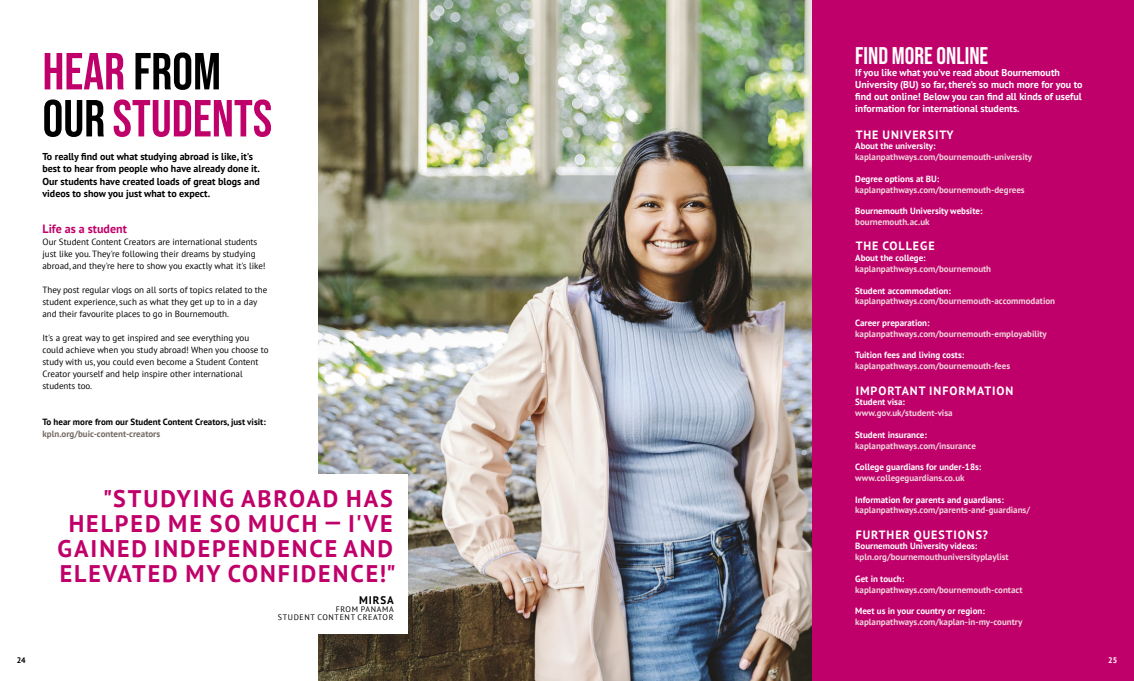
<style>
.page{position:relative;width:1134px;height:681px;background:#fff}
.page>*{position:absolute;margin:0;border:0;box-sizing:border-box;transform-origin:0 0}
.BU_P_Title{font:52px/47px "Bebas Neue";color:#c0006a}
.BU_P_Body{font:700 24px/25px "PT Sans";letter-spacing:.08em;color:#c0006a;text-align:right}
.BU_P_Sub-Title{font:24px "Bebas Neue";color:#fff}
.BU_P_Body-2{font:700 12px "PT Sans";letter-spacing:.08em;color:#fff}
.BU_P_Heading{font:700 12px "PT Sans";color:#c0006a}
.BU_P_Student_Name_Left{font:700 11px "PT Sans";letter-spacing:.08em;color:#000}
.BU_Standfirst{font:700 10px/12px "PT Sans";color:#fff}
.BU_Standfirst-2{font:700 10px/12px "PT Sans";color:#000}
.BU_P_Body-3{font:700 9px "PT Sans";color:#f0d4dd}
.BU_P_Body-4{font:9px/12px "PT Sans";color:#000}
.BU_P_Body-5{font:700 9px "PT Sans";color:#fff}
.BU_P_Body-6{font:700 9px "PT Sans";color:#000}
.BU_P_Body-7{font:700 9px "PT Sans";color:#756a63}
.BU_P_Student_Country_Left{font:8px "PT Sans";letter-spacing:.08em;color:#000}
.t1{font:700 8px "PT Sans";color:#000}
.P_Body_UA{font:700 8px "PT Sans";color:#fff}
.s1{color:#000}
</style>
<div class="page">
<img style="left:319px;top:0;width:493px;height:680px">
<div style="left:813px;top:0;width:321px;height:680px;background:#c0006a"></div>
<div style="left:43px;top:474px;width:365px;height:159px;background:#fff"></div>
<p class="BU_P_Title" style="left:43px;top:47px;width:231px">HEAR <span class="s1">FROM<br>OUR</span> STUDENTS</p>
<p class="BU_Standfirst-2" style="left:43px;top:151px;width:219px">To really find out what studying abroad is like, it's best to hear from people who have already done it.<br>Our students have created loads of great blogs and videos to show you just what to expect.</p>
<p class="BU_P_Heading" style="left:43px;top:220px;width:86px">Life as a student</p>
<p class="BU_P_Body-4" style="left:43px;top:235px;width:225px">Our Student Content Creators are international students just like you. They're following their dreams by studying abroad, and they're here to show you exactly what it's like!</p>
<p class="BU_P_Body-4" style="left:43px;top:283px;width:226px">They post regular vlogs on all sorts of topics related to the student experience, such as what they get up to in a day and their favourite places to go in Bournemouth.</p>
<p class="BU_P_Body-4" style="left:43px;top:331px;width:228px">It's a great way to get inspired and see everything you could achieve when you study abroad! When you choose to study with us, you could even become a Student Content Creator yourself and help inspire other international students too.</p>
<p class="BU_P_Body-6" style="left:43px;top:415px;width:225px">To hear more from our Student Content Creators, just visit:</p>
<p class="BU_P_Body-7" style="left:43px;top:427px;width:119px">kpln.org/buic-content-creators</p>
<p class="BU_P_Body" style="left:58px;top:485px;width:340px">"STUDYING ABROAD HAS<br>HELPED ME SO MUCH — I'VE<br>GAINED INDEPENDENCE AND<br>ELEVATED MY CONFIDENCE!"</p>
<p class="BU_P_Student_Name_Left" style="left:359px;top:592px;width:36px">MIRSA</p>
<p class="BU_P_Student_Country_Left" style="left:336px;top:603px;width:59px">FROM PANAMA</p>
<p class="BU_P_Student_Country_Left" style="left:278px;top:611px;width:117px">STUDENT CONTENT CREATOR</p>
<p class="BU_P_Sub-Title" style="left:855px;top:42px;width:135px">FIND MORE ONLINE</p>
<p class="BU_Standfirst" style="left:855px;top:66px;width:229px">If you like what you’ve read about Bournemouth University (BU) so far, there’s so much more for you to find out online! Below you can find all kinds of useful information for international students.</p>
<p class="BU_P_Body-2" style="left:856px;top:126px;width:99px">THE UNIVERSITY</p>
<p class="BU_P_Body-5" style="left:855px;top:140px;width:82px">About the university:</p>
<p class="BU_P_Body-3" style="left:855px;top:151px;width:178px">kaplanpathways.com/bournemouth-university</p>
<p class="BU_P_Body-5" style="left:855px;top:173px;width:86px">Degree options at BU:</p>
<p class="BU_P_Body-3" style="left:855px;top:183px;width:171px">kaplanpathways.com/bournemouth-degrees</p>
<p class="BU_P_Body-5" style="left:855px;top:205px;width:129px">Bournemouth University website:</p>
<p class="BU_P_Body-3" style="left:855px;top:216px;width:76px">bournemouth.ac.uk</p>
<p class="BU_P_Body-2" style="left:856px;top:238px;width:80px">THE COLLEGE</p>
<p class="BU_P_Body-5" style="left:855px;top:252px;width:72px">About the college:</p>
<p class="BU_P_Body-3" style="left:855px;top:263px;width:137px">kaplanpathways.com/bournemouth</p>
<p class="BU_P_Body-5" style="left:855px;top:284px;width:97px">Student accommodation:</p>
<p class="BU_P_Body-3" style="left:855px;top:295px;width:201px">kaplanpathways.com/bournemouth-accommodation</p>
<p class="BU_P_Body-5" style="left:855px;top:317px;width:76px">Career preparation:</p>
<p class="BU_P_Body-3" style="left:855px;top:327px;width:193px">kaplanpathways.com/bournemouth-employability</p>
<p class="BU_P_Body-5" style="left:855px;top:349px;width:111px">Tuition fees and living costs:</p>
<p class="BU_P_Body-3" style="left:855px;top:360px;width:156px">kaplanpathways.com/bournemouth-fees</p>
<p class="BU_P_Body-2" style="left:856px;top:382px;width:159px">IMPORTANT INFORMATION</p>
<p class="BU_P_Body-5" style="left:855px;top:396px;width:51px">Student visa:</p>
<p class="BU_P_Body-3" style="left:855px;top:407px;width:99px">www.gov.uk/student-visa</p>
<p class="BU_P_Body-5" style="left:855px;top:428px;width:73px">Student insurance:</p>
<p class="BU_P_Body-3" style="left:855px;top:439px;width:122px">kaplanpathways.com/insurance</p>
<p class="BU_P_Body-5" style="left:855px;top:461px;width:128px">College guardians for under-18s:</p>
<p class="BU_P_Body-3" style="left:855px;top:471px;width:111px">www.collegeguardians.co.uk</p>
<p class="BU_P_Body-5" style="left:855px;top:493px;width:150px">Information for parents and guardians:</p>
<p class="BU_P_Body-3" style="left:855px;top:504px;width:176px">kaplanpathways.com/parents-and-guardians/</p>
<p class="BU_P_Body-2" style="left:856px;top:526px;width:134px">FURTHER QUESTIONS?</p>
<p class="BU_P_Body-5" style="left:855px;top:540px;width:124px">Bournemouth University videos:</p>
<p class="BU_P_Body-3" style="left:855px;top:551px;width:155px">kpln.org/bournemouthuniversityplaylist</p>
<p class="BU_P_Body-5" style="left:855px;top:572px;width:51px">Get in touch:</p>
<p class="BU_P_Body-3" style="left:855px;top:583px;width:169px">kaplanpathways.com/bournemouth-contact</p>
<p class="BU_P_Body-5" style="left:855px;top:605px;width:131px">Meet us in your country or region:</p>
<p class="BU_P_Body-3" style="left:855px;top:615px;width:169px">kaplanpathways.com/kaplan-in-my-country</p>
<p class="t1" style="left:17px;top:654px;width:11px">24</p>
<p class="P_Body_UA" style="left:1108px;top:654px;width:11px">25</p>
</div>
